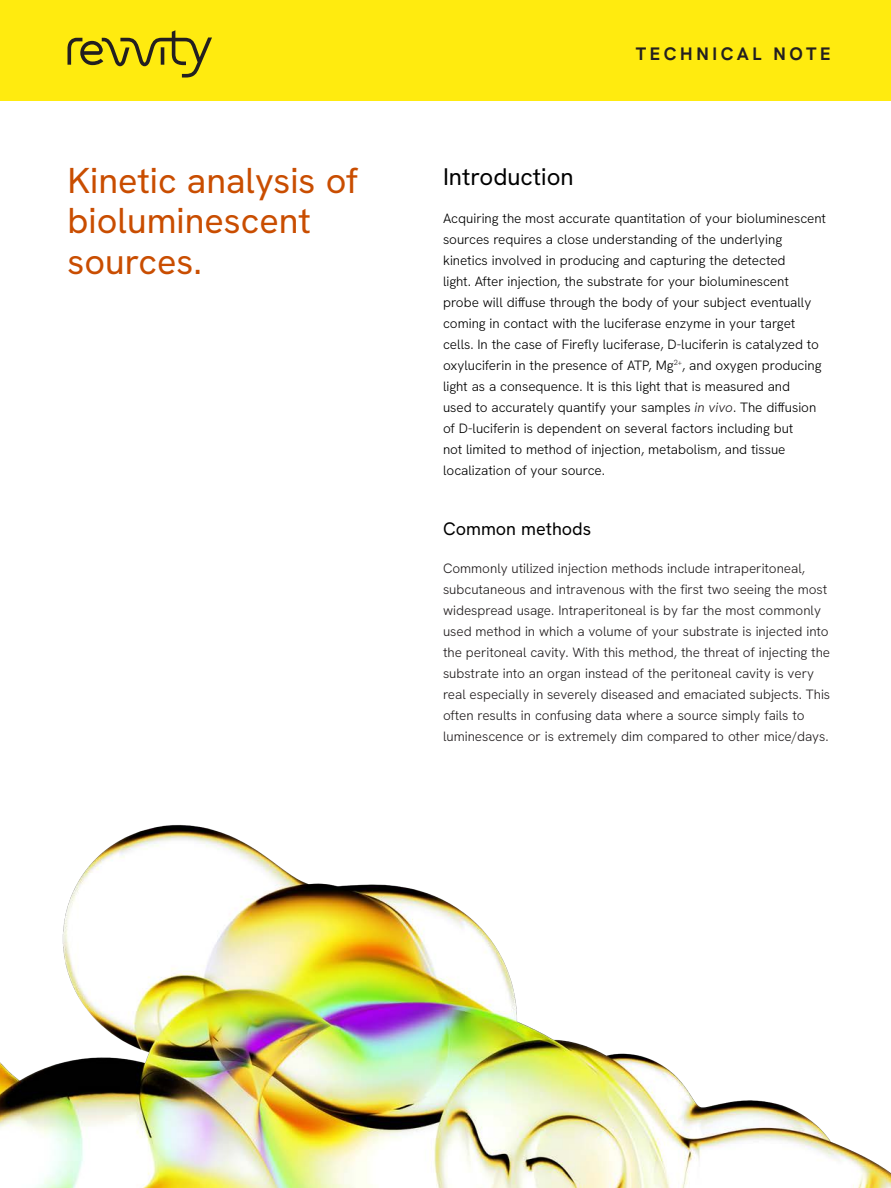
<style>
.page{position:relative;width:891px;height:1188px;background:#fff}
.page>*{position:absolute;margin:0;border:0;box-sizing:border-box;transform-origin:0 0}
.Intro_Head{font:36px/40.5px "Hanken Grotesk";color:#c94d00}
.Intro_subhead{font:24px "Hanken Grotesk";color:#000}
.Band_Text{font:700 18px "Hanken Grotesk";letter-spacing:.2em;color:#231f20}
.Sub_Head{font:18px "Hanken Grotesk";color:#000}
.Body_Copy{font:300 13.5px/21px "Hanken Grotesk";color:#000}
.Body_Copy-2{font:300 13.5px/21px "Hanken Grotesk";color:#221e1f}
.s1{font-style:italic;color:#231f20}
</style>
<div class="page">
<div style="left:0;top:0;width:891px;height:101px;background:#ffeb0f"></div>
<svg style="left:68px;top:30px;width:144px;height:48px"></svg>
<img style="left:0;top:825px;width:891px;height:363px">
<p class="Intro_Head" style="left:68px;top:159px;width:292px">Kinetic analysis of bioluminescent sources.</p>
<p class="Band_Text" style="left:636px;top:43px;width:196px">TECHNICAL NOTE</p>
<p class="Intro_subhead" style="left:443px;top:161px;width:132px">Introduction</p>
<p class="Body_Copy" style="left:443px;top:207px;width:385px">Acquiring the most accurate quantitation of your bioluminescent sources requires a close understanding of the underlying kinetics involved in producing and capturing the detected<br>light. After injection, the substrate for your bioluminescent probe will diffuse through the body of your subject eventually coming in contact with the luciferase enzyme in your target cells. In the case of Firefly luciferase, D-luciferin is catalyzed to oxyluciferin in the presence of ATP, Mg<sup>2+</sup>, and oxygen producing light as a consequence. It is this light that is measured and<br>used to accurately quantify your samples <span class="s1">in vivo</span>. The diffusion of D-luciferin is dependent on several factors including but<br>not limited to method of injection, metabolism, and tissue localization of your source.</p>
<p class="Sub_Head" style="left:443px;top:517px;width:150px">Common methods</p>
<p class="Body_Copy-2" style="left:443px;top:557px;width:389px">Commonly utilized injection methods include intraperitoneal, subcutaneous and intravenous with the first two seeing the most widespread usage. Intraperitoneal is by far the most commonly used method in which a volume of your substrate is injected into the peritoneal cavity. With this method, the threat of injecting the substrate into an organ instead of the peritoneal cavity is very real especially in severely diseased and emaciated subjects. This often results in confusing data where a source simply fails to luminescence or is extremely dim compared to other mice/days.</p>
</div>
